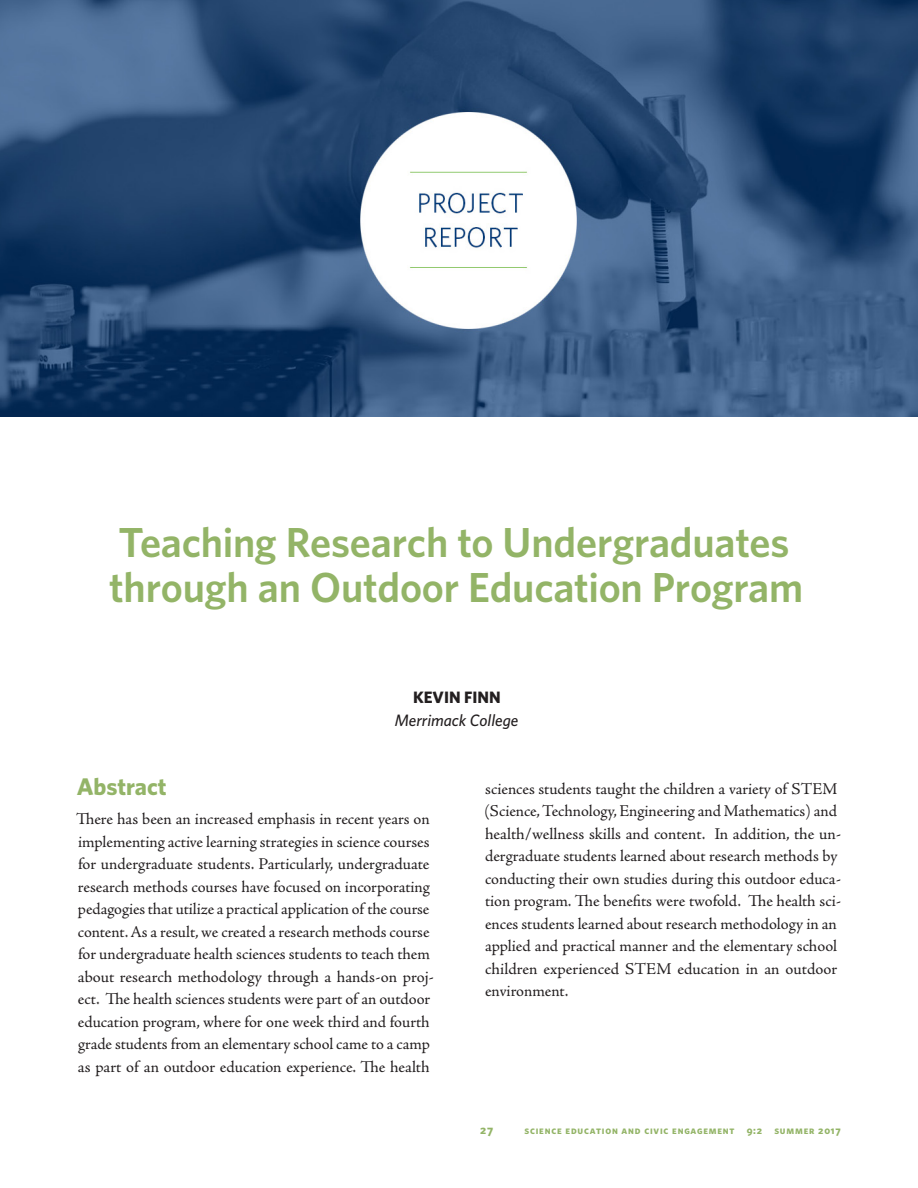
<style>
.page{position:relative;width:918px;height:1188px;background:#fff}
.page>*{position:absolute;margin:0;border:0;box-sizing:border-box;transform-origin:0 0}
.t1{font:600 42px/45px "Whitney";letter-spacing:-.005em;color:#93b467}
._1_head{font:700 24px "Whitney";color:#93b467}
.text_flush{font:16.5px/22.5px "Adobe Jenson Pro";letter-spacing:-.005em;color:#231f20}
.t2{font:italic 500 16.5px "Whitney";color:#231f20}
.authors{font:700 16.5px "Whitney";color:#231f20}
.t3{font:700 12.15px "Whitney";color:#93b467}
.t4{font:700 10.5px "Whitney";letter-spacing:.075em;color:#93b467}
</style>
<div class="page">
<img style="left:0;top:0;width:918px;height:417px">
<p class="t1" style="left:109px;top:519px;width:696px">Teaching Research to Undergraduates through an Outdoor Education Program</p>
<p class="authors" style="left:413px;top:687px;width:89px">KEVIN FINN</p>
<p class="t2" style="left:395px;top:709px;width:125px">Merrimack College</p>
<p class="_1_head" style="left:77px;top:771px;width:91px">Abstract</p>
<p class="text_flush" style="left:76px;top:808px;width:360px">There has been an increased emphasis in recent years on implementing active learning strategies in science courses for undergraduate students. Particularly, undergraduate research methods courses have focused on incorporating pedagogies that utilize a practical application of the course content. As a result, we created a research methods course for undergraduate health sciences students to teach them about research methodology through a hands-on proj&shy;ect. The health sciences students were part of an outdoor education program, where for one week third and fourth grade students from an elementary school came to a camp as part of an outdoor education experience. The health</p>
<p class="text_flush" style="left:484px;top:778px;width:358px">sciences students taught the children a variety of STEM (Science, Technology, Engineering and Mathematics) and health/wellness skills and content. In addition, the un&shy;dergraduate students learned about research methods by conducting their own studies during this outdoor educa&shy;tion program. The benefits were twofold. The health sci&shy;ences students learned about research methodology in an applied and practical manner and the elementary school children experienced STEM education in an outdoor environment.</p>
<p class="t3" style="left:480px;top:1122px;width:15px">27</p>
<p class="t4" style="left:525px;top:1123px;width:318px">science education and civic engagement 9:2 summer 2017</p>
</div>
